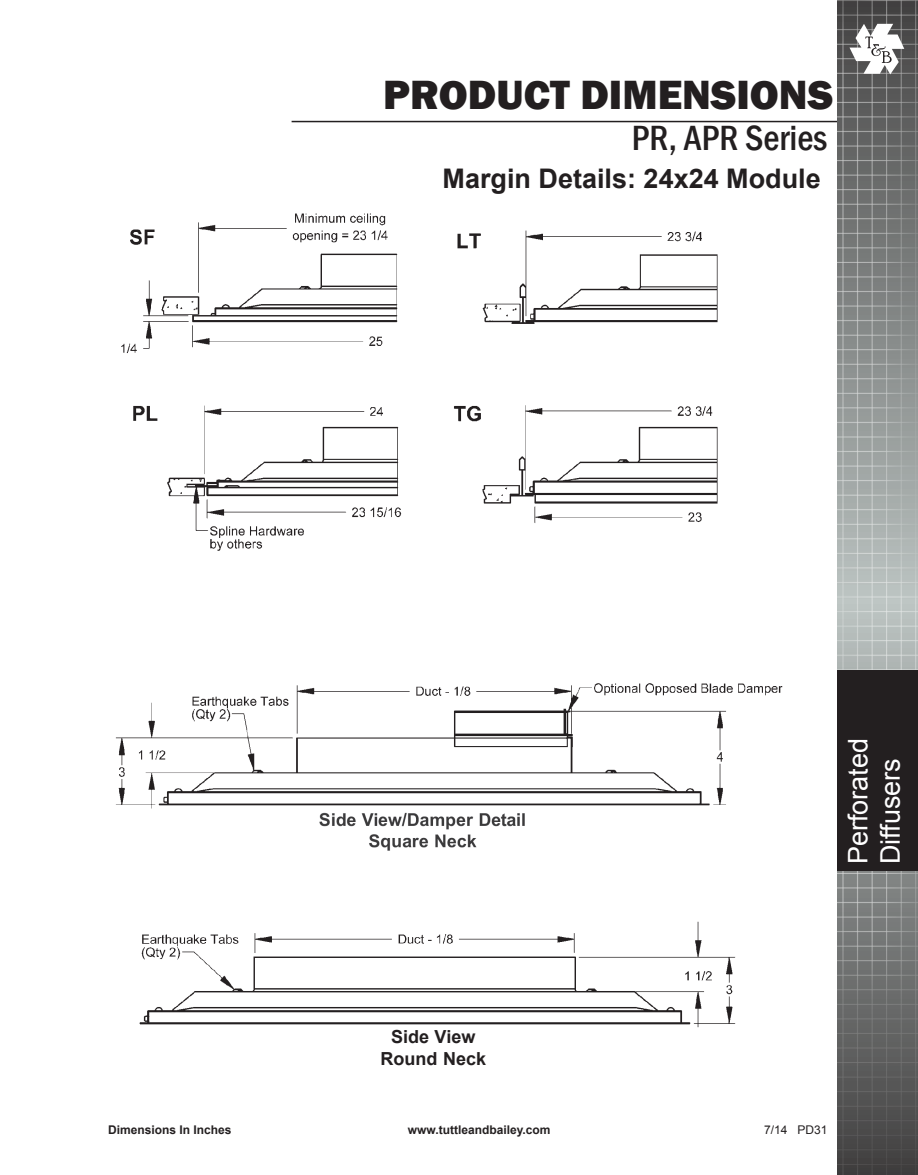
<style>
.page{position:relative;width:918px;height:1175px;background:#fff}
.page>*{position:absolute;margin:0;border:0;box-sizing:border-box;transform-origin:0 0}
.t1{font:800 42px "Franklin Gothic";color:#231f20}
.t2{font:500 condensed 36px "Franklin Gothic";color:#231f20}
.t3{font:700 27px "Arial";color:#231f20}
.t4{font:27px/32.4px "Arial";color:#fff}
.t5{font:700 18px "Arial";color:#231f20}
.t6{font:700 12px "Arial";color:#231f20}
.t7{font:12px "Arial";color:#231f20}
</style>
<div class="page">
<hr style="left:292px;top:121px;width:545px;height:1px;background:#231f20">
<img style="left:837px;top:0;width:81px;height:1174px">
<svg style="left:850px;top:24px;width:54px;height:50px"></svg>
<div style="left:837px;top:669px;width:81px;height:201px;background:#231f20"></div>
<img style="left:115px;top:213px;width:668px;height:815px">
<h1 class="t1" style="left:383px;top:68px;width:452px">PRODUCT DIMENSIONS</h1>
<p class="t2" style="left:632px;top:114px;width:197px">PR, APR Series</p>
<p class="t3" style="left:443px;top:160px;width:380px">Margin Details: 24x24 Module</p>
<p class="t6" style="left:108px;top:1122px;width:125px">Dimensions In Inches</p>
<h3 class="t4" style="left:842px;top:864px;width:128px;rotate:-90deg">Perforated<br>Diffusers</h3>
<p class="t5" style="left:391px;top:1024px;width:86px">Side View</p>
<p class="t5" style="left:381px;top:1046px;width:107px">Round Neck</p>
<p class="t6" style="left:408px;top:1122px;width:144px">www.tuttleandbailey.com</p>
<p class="t7" style="left:764px;top:1122px;width:65px">7/14 PD31</p>
</div>
